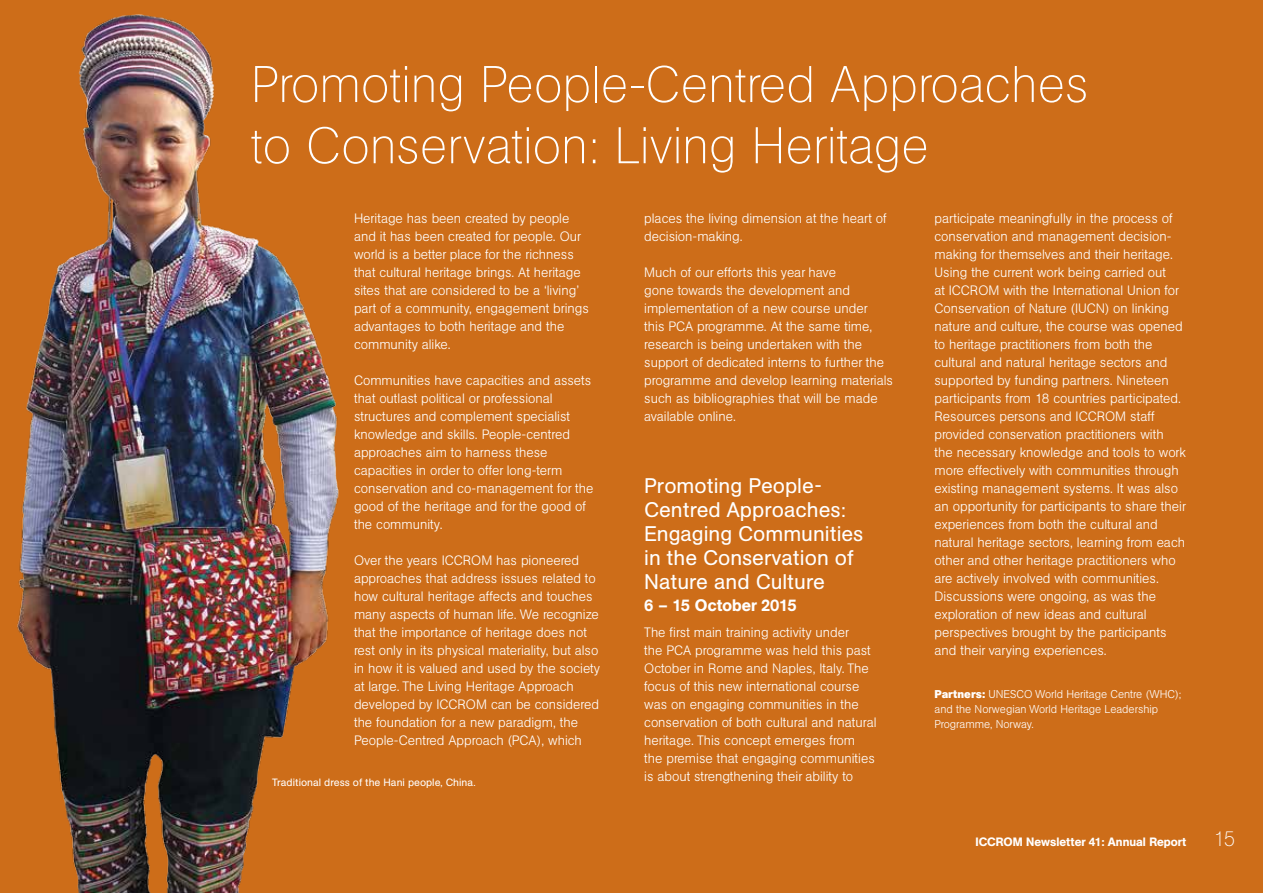
<style>
.page{position:relative;width:1263px;height:893px;background:#cd6d19}
.page>*{position:absolute;margin:0;border:0;box-sizing:border-box;transform-origin:0 0}
.t1{font:200 51px/61.2px "AG Book BQ";color:#fff}
.t2{font:21px/24px "AG Book BQ";color:#fff}
.t3{font:200 21px "AG Book BQ";color:#fff}
.t4{font:500 16.5px "AG Book BQ";color:#fff}
.t5{font:300 13.5px/18px "AG Book BQ";color:#fff}
.t6{font:500 12px "AG Book BQ";color:#fff}
.t7{font:300 11.25px/15px "AG Book BQ";color:#fff}
.t8{font:10.5px "AG Book BQ";color:#fff}
.s1{font-weight:700}
</style>
<div class="page">
<img style="left:17px;top:14px;width:322px;height:879px">
<h1 class="t1" style="left:251px;top:55px;width:839px">Promoting People-Centred Approaches to Conservation: Living Heritage</h1>
<p class="t5" style="left:354px;top:209px;width:236px">Heritage has been created by people and it has been created for people. Our world is a better place for the richness that cultural heritage brings. At heritage sites that are considered to be a ‘living’ part of a community, engagement brings advantages to both heritage and the community alike.</p>
<p class="t5" style="left:354px;top:371px;width:241px">Communities have capacities and assets that outlast political or professional structures and complement specialist knowledge and skills. People-centred approaches aim to harness these capacities in order to offer long-term conservation and co-management for the good of the heritage and for the good of the community.</p>
<p class="t5" style="left:354px;top:551px;width:248px">Over the years ICCROM has pioneered approaches that address issues related to how cultural heritage affects and touches many aspects of human life. We recognize that the importance of heritage does not rest only in its physical materiality, but also in how it is valued and used by the society at large. The Living Heritage Approach developed by ICCROM can be considered the foundation for a new paradigm, the People-Centred Approach (PCA), which</p>
<p class="t8" style="left:272px;top:776px;width:205px">Traditional dress of the Hani people, China.</p>
<p class="t5" style="left:644px;top:209px;width:244px">places the living dimension at the heart of decision-making.</p>
<p class="t5" style="left:644px;top:263px;width:250px">Much of our efforts this year have<br>gone towards the development and implementation of a new course under<br>this PCA programme. At the same time, research is being undertaken with the support of dedicated interns to further the programme and develop learning materials such as bibliographies that will be made available online.</p>
<h2 class="t2" style="left:644px;top:474px;width:221px">Promoting People-<br>Centred Approaches:<br>Engaging Communities in the Conservation of<br>Nature and Culture</h2>
<p class="t4" style="left:644px;top:595px;width:154px">6 – 15 October 2015</p>
<p class="t5" style="left:644px;top:624px;width:234px">The first main training activity under<br>the PCA programme was held this past October in Rome and Naples, Italy. The focus of this new international course was on engaging communities in the conservation of both cultural and natural heritage. This concept emerges from the premise that engaging communities is about strengthening their ability to</p>
<p class="t5" style="left:934px;top:209px;width:253px">participate meaningfully in the process of conservation and management decision&shy;making for themselves and their heritage.<br>Using the current work being carried out<br>at ICCROM with the International Union for Conservation of Nature (IUCN) on linking nature and culture, the course was opened to heritage practitioners from both the cultural and natural heritage sectors and supported by funding partners. Nineteen participants from 18 countries participated.<br>Resources persons and ICCROM staff provided conservation practitioners with<br>the necessary knowledge and tools to work more effectively with communities through existing management systems. It was also an opportunity for participants to share their experiences from both the cultural and natural heritage sectors, learning from each other and other heritage practitioners who are actively involved with communities.<br>Discussions were ongoing, as was the exploration of new ideas and cultural perspectives brought by the participants and their varying experiences.</p>
<p class="t7" style="left:934px;top:687px;width:248px"><span class="s1">Partners:</span> UNESCO World Heritage Centre (WHC); and the Norwegian World Heritage Leadership<br>Programme, Norway.</p>
<p class="t6" style="left:975px;top:834px;width:212px">ICCROM Newsletter 41: Annual Report</p>
<h2 class="t3" style="left:1214px;top:827px;width:22px">15</h2>
</div>
